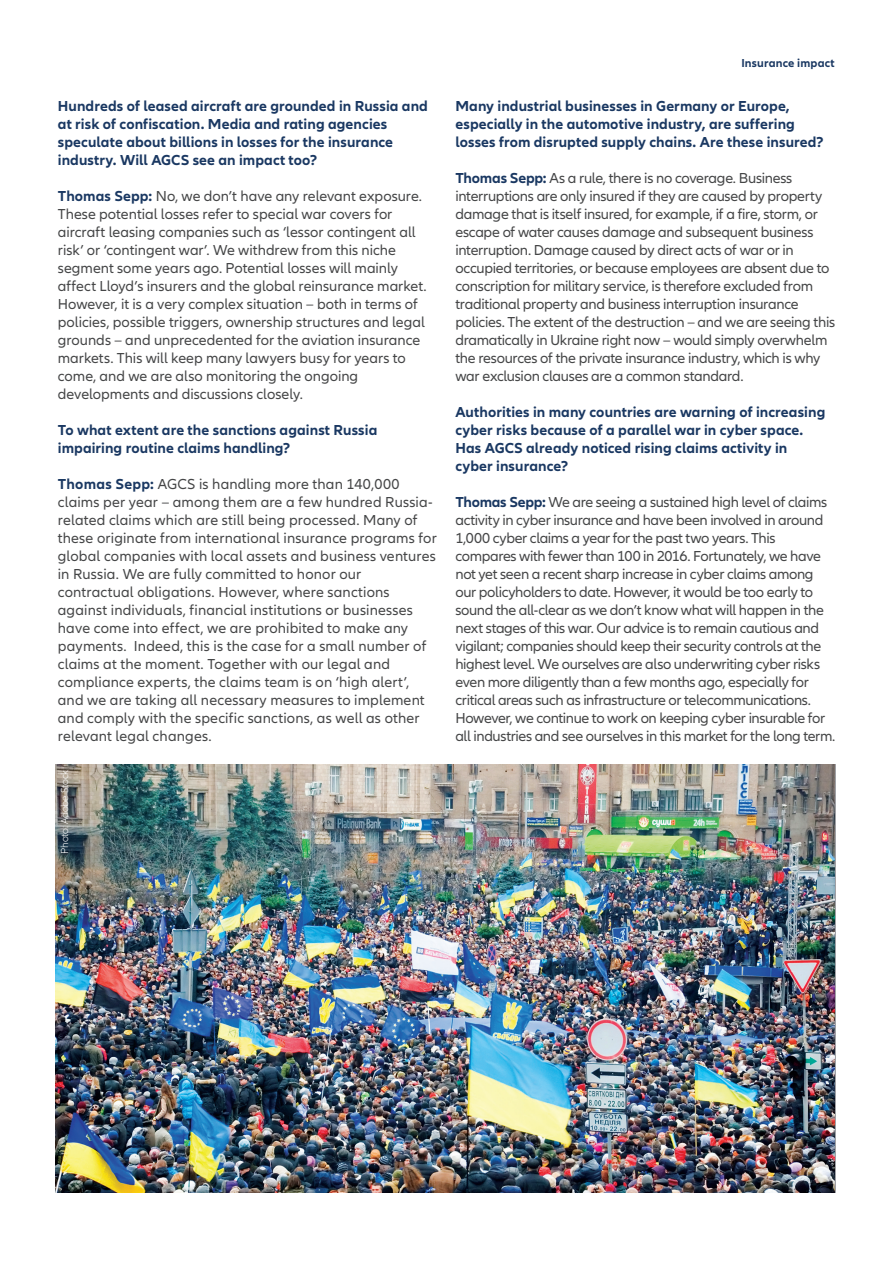
<style>
.page{position:relative;width:893px;height:1263px;background:#fff}
.page>*{position:absolute;margin:0;border:0;box-sizing:border-box;transform-origin:0 0}
.t1{font:15px/18px "Allianz Neo";letter-spacing:-.01em;color:#454647}
.t2{font:15px/18px "Allianz Neo";letter-spacing:.01em;color:#454647}
.t3{font:700 15px/18px "Allianz Neo";letter-spacing:.005em;color:#1a3862}
.t4{font:700 12px "Allianz Neo";letter-spacing:.015em;color:#1a3862}
.t5{font:300 10.5px "Allianz Neo";letter-spacing:-.02em;color:#fff}
.s1{font-weight:700;color:#1a3862}
</style>
<div class="page">
<img style="left:56px;top:765px;width:779px;height:428px">
<p class="t3" style="left:58px;top:98px;width:372px">Hundreds of leased aircraft are grounded in Russia and at risk of confiscation. Media and rating agencies speculate about billions in losses for the insurance industry. Will AGCS see an impact too?</p>
<p class="t1" style="left:58px;top:188px;width:370px"><span class="s1">Thomas Sepp:</span> No, we don’t have any relevant exposure.<br>These potential losses refer to special war covers for aircraft leasing companies such as ‘lessor contingent all risk’ or ‘contingent war’. We withdrew from this niche segment some years ago. Potential losses will mainly affect Lloyd’s insurers and the global reinsurance market.<br>However, it is a very complex situation – both in terms of policies, possible triggers, ownership structures and legal grounds – and unprecedented for the aviation insurance markets. This will keep many lawyers busy for years to come, and we are also monitoring the ongoing developments and discussions closely.</p>
<p class="t3" style="left:58px;top:422px;width:321px">To what extent are the sanctions against Russia impairing routine claims handling?</p>
<p class="t2" style="left:58px;top:476px;width:380px"><span class="s1">Thomas Sepp:</span> AGCS is handling more than 140,000 claims per year – among them are a few hundred Russia&shy;related claims which are still being processed. Many of these originate from international insurance programs for global companies with local assets and business ventures in Russia. We are fully committed to honor our contractual obligations. However, where sanctions against individuals, financial institutions or businesses have come into effect, we are prohibited to make any payments. Indeed, this is the case for a small number of claims at the moment. Together with our legal and compliance experts, the claims team is on ‘high alert’, and we are taking all necessary measures to implement and comply with the specific sanctions, as well as other relevant legal changes.</p>
<p class="t5" style="left:59px;top:854px;width:86px;rotate:-90deg">Photo: Adobe Stock</p>
<p class="t4" style="left:741px;top:56px;width:95px">Insurance impact</p>
<p class="t3" style="left:455px;top:98px;width:370px">Many industrial businesses in Germany or Europe, especially in the automotive industry, are suffering losses from disrupted supply chains. Are these insured?</p>
<p class="t1" style="left:455px;top:170px;width:381px"><span class="s1">Thomas Sepp:</span> As a rule, there is no coverage. Business interruptions are only insured if they are caused by property damage that is itself insured, for example, if a fire, storm, or escape of water causes damage and subsequent business interruption. Damage caused by direct acts of war or in occupied territories, or because employees are absent due to conscription for military service, is therefore excluded from traditional property and business interruption insurance policies. The extent of the destruction – and we are seeing this dramatically in Ukraine right now – would simply overwhelm the resources of the private insurance industry, which is why war exclusion clauses are a common standard.</p>
<p class="t3" style="left:455px;top:404px;width:371px">Authorities in many countries are warning of increasing cyber risks because of a parallel war in cyber space.<br>Has AGCS already noticed rising claims activity in cyber insurance?</p>
<p class="t1" style="left:455px;top:494px;width:381px"><span class="s1">Thomas Sepp:</span> We are seeing a sustained high level of claims activity in cyber insurance and have been involved in around 1,000 cyber claims a year for the past two years. This compares with fewer than 100 in 2016. Fortunately, we have not yet seen a recent sharp increase in cyber claims among our policyholders to date. However, it would be too early to sound the all-clear as we don’t know what will happen in the next stages of this war. Our advice is to remain cautious and vigilant; companies should keep their security controls at the highest level. We ourselves are also underwriting cyber risks even more diligently than a few months ago, especially for critical areas such as infrastructure or telecommunications.<br>However, we continue to work on keeping cyber insurable for all industries and see ourselves in this market for the long term.</p>
</div>
